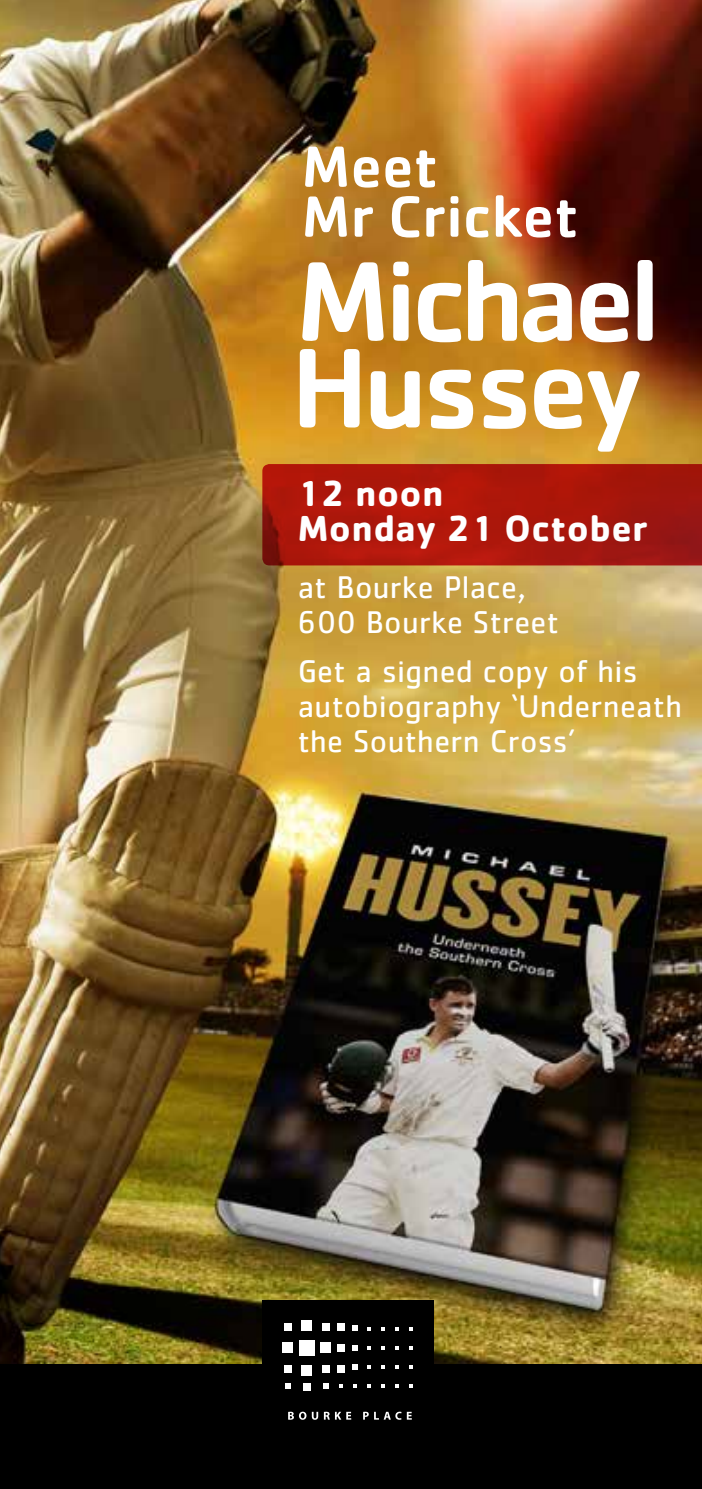
<style>
.page{position:relative;width:702px;height:1489px;background:#fff}
.page>*{position:absolute;margin:0;border:0;box-sizing:border-box;transform-origin:0 0}
.t1{font:500 117.25px/86.8px "Cachet Std";letter-spacing:-.05em;color:#fff}
.t2{font:500 60.25px/50px "Cachet Std";color:#fff}
.t3{font:700 37.5px/35px "Cachet Std";letter-spacing:.01em;color:#fff}
.t4{font:32.5px/35px "Cachet Std";letter-spacing:.01em;color:#fff}
</style>
<div class="page">
<img style="left:0;top:0;width:702px;height:1364px">
<div style="left:0;top:1364px;width:702px;height:124px;background:#000"></div>
<div style="left:262px;top:1300px;width:171px;height:139px;background:#000"></div>
<div style="left:299px;top:1340px;width:15px;height:15px;background:#fff"></div>
<div style="left:320px;top:1342px;width:11px;height:10px;background:#fff"></div>
<div style="left:301px;top:1364px;width:11px;height:11px;background:#fff"></div>
<div style="left:301px;top:1320px;width:11px;height:10px;background:#fff"></div>
<div style="left:283px;top:1342px;width:10px;height:10px;background:#fff"></div>
<div style="left:338px;top:1344px;width:7px;height:7px;background:#fff"></div>
<div style="left:322px;top:1323px;width:7px;height:7px;background:#fff"></div>
<div style="left:303px;top:1383px;width:7px;height:7px;background:#fff"></div>
<div style="left:284px;top:1323px;width:7px;height:7px;background:#fff"></div>
<div style="left:322px;top:1364px;width:7px;height:7px;background:#fff"></div>
<div style="left:284px;top:1364px;width:7px;height:7px;background:#fff"></div>
<svg style="left:353px;top:1345px;width:5px;height:5px"></svg>
<svg style="left:367px;top:1346px;width:4px;height:3px"></svg>
<svg style="left:381px;top:1346px;width:4px;height:3px"></svg>
<svg style="left:395px;top:1346px;width:4px;height:3px"></svg>
<svg style="left:409px;top:1346px;width:4px;height:3px"></svg>
<div style="left:338px;top:1323px;width:7px;height:7px;background:#fff"></div>
<svg style="left:353px;top:1325px;width:5px;height:5px"></svg>
<svg style="left:367px;top:1327px;width:4px;height:3px"></svg>
<svg style="left:381px;top:1327px;width:4px;height:3px"></svg>
<svg style="left:395px;top:1327px;width:4px;height:3px"></svg>
<svg style="left:409px;top:1327px;width:4px;height:3px"></svg>
<div style="left:338px;top:1364px;width:7px;height:7px;background:#fff"></div>
<svg style="left:353px;top:1364px;width:5px;height:5px"></svg>
<svg style="left:367px;top:1365px;width:4px;height:3px"></svg>
<svg style="left:381px;top:1365px;width:4px;height:3px"></svg>
<svg style="left:395px;top:1365px;width:4px;height:3px"></svg>
<svg style="left:409px;top:1365px;width:4px;height:3px"></svg>
<svg style="left:409px;top:1384px;width:4px;height:3px"></svg>
<svg style="left:323px;top:1383px;width:5px;height:5px"></svg>
<svg style="left:285px;top:1383px;width:5px;height:5px"></svg>
<svg style="left:339px;top:1384px;width:4px;height:3px"></svg>
<svg style="left:353px;top:1384px;width:4px;height:3px"></svg>
<svg style="left:367px;top:1384px;width:4px;height:3px"></svg>
<svg style="left:381px;top:1384px;width:4px;height:3px"></svg>
<svg style="left:395px;top:1384px;width:4px;height:3px"></svg>
<svg style="left:288px;top:1411px;width:18px;height:8px"></svg>
<svg style="left:312px;top:1411px;width:6px;height:8px"></svg>
<svg style="left:324px;top:1411px;width:27px;height:8px"></svg>
<svg style="left:363px;top:1411px;width:38px;height:8px"></svg>
<svg style="left:407px;top:1411px;width:5px;height:8px"></svg>
<svg style="left:262px;top:464px;width:440px;height:101px;background:#a9170c"></svg>
<h2 class="t2" style="left:301px;top:140px;width:279px">Meet<br>Mr Cricket</h2>
<h1 class="t1" style="left:290px;top:255px;width:372px">Michael<br>Hussey</h1>
<p class="t3" style="left:298px;top:474px;width:351px">12 noon<br>Monday 21 October</p>
<p class="t4" style="left:298px;top:568px;width:262px">at Bourke Place,<br>600 Bourke Street</p>
<p class="t4" style="left:298px;top:652px;width:386px">Get a signed copy of his autobiography ‘Underneath the Southern Cross’</p>
</div>
